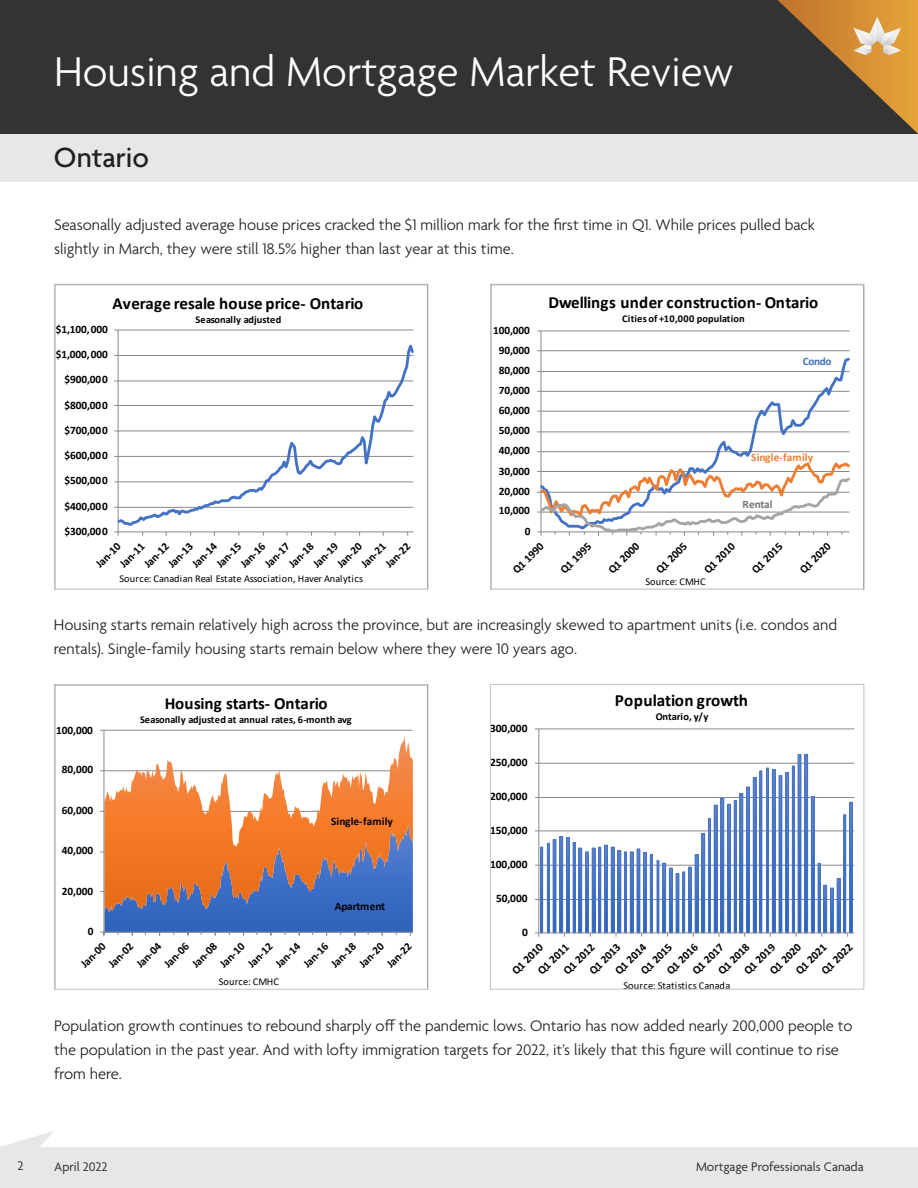
<style>
.page{position:relative;width:918px;height:1188px;background:#fff}
.page>*{position:absolute;margin:0;border:0;box-sizing:border-box;transform-origin:0 0}
.t1{font:300 45px "Agenda";color:#fff}
.t2{font:500 30px "Agenda";color:#231f20}
.t3{font:700 17.1px "Calibri";letter-spacing:.01em;color:#000}
.t4{font:700 16.95px "Calibri";letter-spacing:-.01em;color:#000}
.t5{font:300 16.5px/24px "Agenda";color:#231f20}
.t6{font:13.5px "Agenda";color:#333}
.t7{font:13.5px "Agenda";color:#313232}
.t8{font:700 11.4px "Calibri";letter-spacing:-.005em;color:#000}
.t9{font:700 11.25px "Calibri";letter-spacing:-.005em;color:#000}
.t10{font:700 11.25px "Calibri";letter-spacing:.005em;color:#ed7d31}
.t11{font:700 11.25px "Calibri";letter-spacing:-.005em;color:#767171}
.t12{font:700 11.25px "Calibri";letter-spacing:-.035em;color:#4472c4}
.t13{font:10.5px "Calibri";letter-spacing:.02em;color:#000}
.t14{font:700 10.5px "Calibri";letter-spacing:.01em;color:#000}
.t15{font:700 10.35px "Calibri";letter-spacing:.01em;color:#000}
.t16{font:10.35px "Calibri";letter-spacing:.015em;color:#000}
</style>
<div class="page">
<div style="left:0;top:0;width:918px;height:147px;background:#333"></div>
<div style="left:0;top:134px;width:918px;height:47px;background:#e6e7e8"></div>
<svg style="left:1px;top:1131px;width:53px;height:16px"></svg>
<div style="left:0;top:1147px;width:918px;height:41px;background:#e6e7e9"></div>
<svg style="left:778px;top:0;width:140px;height:134px"></svg>
<svg style="left:114px;top:329px;width:300px;height:207px"></svg>
<div style="left:54px;top:284px;width:374px;height:305px;border:1px solid #c2c2c2"></div>
<svg style="left:537px;top:330px;width:313px;height:206px"></svg>
<div style="left:490px;top:284px;width:374px;height:305px;border:1px solid #c2c2c2"></div>
<svg style="left:100px;top:729px;width:313px;height:207px"></svg>
<div style="left:54px;top:684px;width:374px;height:306px;border:1px solid #c2c2c2"></div>
<svg style="left:535px;top:728px;width:320px;height:209px"></svg>
<div style="left:490px;top:684px;width:374px;height:306px;border:1px solid #c2c2c2"></div>
<p class="t1" style="left:54px;top:48px;width:681px">Housing and Mortgage Market Review</p>
<p class="t2" style="left:54px;top:141px;width:96px">Ontario</p>
<p class="t5" style="left:54px;top:213px;width:763px">Seasonally adjusted average house prices cracked the $1 million mark for the first time in Q1. While prices pulled back slightly in March, they were still 18.5% higher than last year at this time.</p>
<p class="t4" style="left:113px;top:291px;width:252px">Average resale house price- Ontario</p>
<p class="t15" style="left:196px;top:312px;width:87px">Seasonally adjusted</p>
<p class="t9" style="left:56px;top:322px;width:53px">$1,100,000</p>
<p class="t9" style="left:56px;top:346px;width:53px">$1,000,000</p>
<p class="t9" style="left:65px;top:372px;width:45px">$900,000</p>
<p class="t9" style="left:493px;top:323px;width:38px">100,000</p>
<p class="t9" style="left:499px;top:342px;width:33px">90,000</p>
<p class="t9" style="left:499px;top:362px;width:33px">80,000</p>
<p class="t9" style="left:499px;top:382px;width:33px">70,000</p>
<p class="t4" style="left:549px;top:290px;width:271px">Dwellings under construction- Ontario</p>
<p class="t15" style="left:622px;top:311px;width:124px">Cities of +10,000 population</p>
<p class="t12" style="left:803px;top:354px;width:30px">Condo</p>
<p class="t9" style="left:65px;top:397px;width:45px">$800,000</p>
<p class="t9" style="left:499px;top:403px;width:33px">60,000</p>
<p class="t9" style="left:65px;top:423px;width:45px">$700,000</p>
<p class="t9" style="left:499px;top:423px;width:33px">50,000</p>
<p class="t9" style="left:65px;top:447px;width:45px">$600,000</p>
<p class="t9" style="left:499px;top:442px;width:33px">40,000</p>
<p class="t10" style="left:751px;top:449px;width:63px">Single-family</p>
<p class="t9" style="left:65px;top:473px;width:45px">$500,000</p>
<p class="t9" style="left:499px;top:463px;width:33px">30,000</p>
<p class="t9" style="left:499px;top:483px;width:33px">20,000</p>
<p class="t9" style="left:65px;top:498px;width:45px">$400,000</p>
<p class="t9" style="left:499px;top:503px;width:33px">10,000</p>
<p class="t11" style="left:743px;top:496px;width:32px">Rental</p>
<p class="t9" style="left:65px;top:523px;width:45px">$300,000</p>
<p class="t9" style="left:525px;top:523px;width:7px">0</p>
<p class="t9" style="left:92px;top:560px;width:32px;rotate:-45deg">Jan-10</p>
<p class="t9" style="left:333px;top:560px;width:32px;rotate:-45deg">Jan-20</p>
<p class="t9" style="left:188px;top:560px;width:32px;rotate:-45deg">Jan-14</p>
<p class="t9" style="left:237px;top:560px;width:32px;rotate:-45deg">Jan-16</p>
<p class="t9" style="left:285px;top:560px;width:32px;rotate:-45deg">Jan-18</p>
<p class="t9" style="left:309px;top:560px;width:32px;rotate:-45deg">Jan-19</p>
<p class="t9" style="left:140px;top:560px;width:32px;rotate:-45deg">Jan-12</p>
<p class="t9" style="left:381px;top:560px;width:32px;rotate:-45deg">Jan-22</p>
<p class="t9" style="left:164px;top:560px;width:32px;rotate:-45deg">Jan-13</p>
<p class="t9" style="left:261px;top:560px;width:32px;rotate:-45deg">Jan-17</p>
<p class="t9" style="left:116px;top:560px;width:32px;rotate:-45deg">Jan-11</p>
<p class="t9" style="left:357px;top:560px;width:32px;rotate:-45deg">Jan-21</p>
<p class="t9" style="left:213px;top:560px;width:32px;rotate:-45deg">Jan-15</p>
<p class="t16" style="left:120px;top:572px;width:245px">Source: Canadian Real Estate Association, Haver Analytics</p>
<p class="t9" style="left:509px;top:566px;width:40px;rotate:-45deg">Q1 1990</p>
<p class="t9" style="left:557px;top:566px;width:40px;rotate:-45deg">Q1 1995</p>
<p class="t9" style="left:604px;top:566px;width:40px;rotate:-45deg">Q1 2000</p>
<p class="t9" style="left:652px;top:566px;width:40px;rotate:-45deg">Q1 2005</p>
<p class="t9" style="left:700px;top:566px;width:40px;rotate:-45deg">Q1 2010</p>
<p class="t9" style="left:748px;top:566px;width:40px;rotate:-45deg">Q1 2015</p>
<p class="t9" style="left:796px;top:566px;width:40px;rotate:-45deg">Q1 2020</p>
<p class="t16" style="left:645px;top:575px;width:62px">Source: CMHC</p>
<p class="t5" style="left:54px;top:613px;width:785px">Housing starts remain relatively high across the province, but are increasingly skewed to apartment units (i.e. condos and rentals). Single-family housing starts remain below where they were 10 years ago.</p>
<p class="t9" style="left:56px;top:722px;width:38px">100,000</p>
<p class="t9" style="left:62px;top:761px;width:33px">80,000</p>
<p class="t9" style="left:62px;top:802px;width:33px">60,000</p>
<p class="t9" style="left:62px;top:843px;width:33px">40,000</p>
<p class="t9" style="left:62px;top:883px;width:33px">20,000</p>
<p class="t9" style="left:88px;top:924px;width:7px">0</p>
<p class="t4" style="left:165px;top:691px;width:164px">Housing starts- Ontario</p>
<p class="t15" style="left:140px;top:712px;width:213px">Seasonally adjusted at annual rates, 6-month avg</p>
<p class="t9" style="left:331px;top:813px;width:63px">Single-family</p>
<p class="t9" style="left:335px;top:898px;width:52px">Apartment</p>
<p class="t9" style="left:77px;top:960px;width:32px;rotate:-45deg">Jan-00</p>
<p class="t9" style="left:105px;top:960px;width:32px;rotate:-45deg">Jan-02</p>
<p class="t9" style="left:132px;top:960px;width:32px;rotate:-45deg">Jan-04</p>
<p class="t9" style="left:160px;top:960px;width:32px;rotate:-45deg">Jan-06</p>
<p class="t9" style="left:188px;top:960px;width:32px;rotate:-45deg">Jan-08</p>
<p class="t9" style="left:216px;top:960px;width:32px;rotate:-45deg">Jan-10</p>
<p class="t9" style="left:244px;top:960px;width:32px;rotate:-45deg">Jan-12</p>
<p class="t9" style="left:272px;top:960px;width:32px;rotate:-45deg">Jan-14</p>
<p class="t9" style="left:299px;top:960px;width:32px;rotate:-45deg">Jan-16</p>
<p class="t9" style="left:327px;top:960px;width:32px;rotate:-45deg">Jan-18</p>
<p class="t9" style="left:355px;top:960px;width:32px;rotate:-45deg">Jan-20</p>
<p class="t9" style="left:383px;top:960px;width:32px;rotate:-45deg">Jan-22</p>
<p class="t8" style="left:490px;top:720px;width:39px">300,000</p>
<p class="t8" style="left:490px;top:754px;width:39px">250,000</p>
<p class="t8" style="left:490px;top:788px;width:39px">200,000</p>
<p class="t8" style="left:490px;top:822px;width:39px">150,000</p>
<p class="t8" style="left:490px;top:856px;width:39px">100,000</p>
<p class="t8" style="left:496px;top:890px;width:33px">50,000</p>
<p class="t8" style="left:522px;top:924px;width:7px">0</p>
<p class="t3" style="left:615px;top:688px;width:135px">Population growth</p>
<p class="t14" style="left:656px;top:709px;width:54px">Ontario, y/y</p>
<p class="t8" style="left:508px;top:967px;width:41px;rotate:-45deg">Q1 2010</p>
<p class="t8" style="left:766px;top:967px;width:41px;rotate:-45deg">Q1 2020</p>
<p class="t8" style="left:611px;top:967px;width:41px;rotate:-45deg">Q1 2014</p>
<p class="t8" style="left:663px;top:967px;width:41px;rotate:-45deg">Q1 2016</p>
<p class="t8" style="left:714px;top:967px;width:41px;rotate:-45deg">Q1 2018</p>
<p class="t8" style="left:740px;top:967px;width:41px;rotate:-45deg">Q1 2019</p>
<p class="t8" style="left:560px;top:967px;width:41px;rotate:-45deg">Q1 2012</p>
<p class="t8" style="left:817px;top:967px;width:41px;rotate:-45deg">Q1 2022</p>
<p class="t8" style="left:585px;top:967px;width:41px;rotate:-45deg">Q1 2013</p>
<p class="t8" style="left:688px;top:967px;width:41px;rotate:-45deg">Q1 2017</p>
<p class="t8" style="left:534px;top:967px;width:41px;rotate:-45deg">Q1 2011</p>
<p class="t8" style="left:792px;top:967px;width:41px;rotate:-45deg">Q1 2021</p>
<p class="t8" style="left:637px;top:967px;width:41px;rotate:-45deg">Q1 2015</p>
<p class="t16" style="left:219px;top:975px;width:62px">Source: CMHC</p>
<p class="t13" style="left:623px;top:978px;width:109px">Source: Statistics Canada</p>
<p class="t5" style="left:54px;top:1015px;width:800px">Population growth continues to rebound sharply off the pandemic lows. Ontario has now added nearly 200,000 people to the population in the past year. And with lofty immigration targets for 2022, it’s likely that this figure will continue to rise from here.</p>
<p class="t7" style="left:17px;top:1159px;width:8px">2</p>
<p class="t6" style="left:54px;top:1159px;width:55px">April 2022</p>
<p class="t6" style="left:696px;top:1159px;width:169px">Mortgage Professionals Canada</p>
</div>
